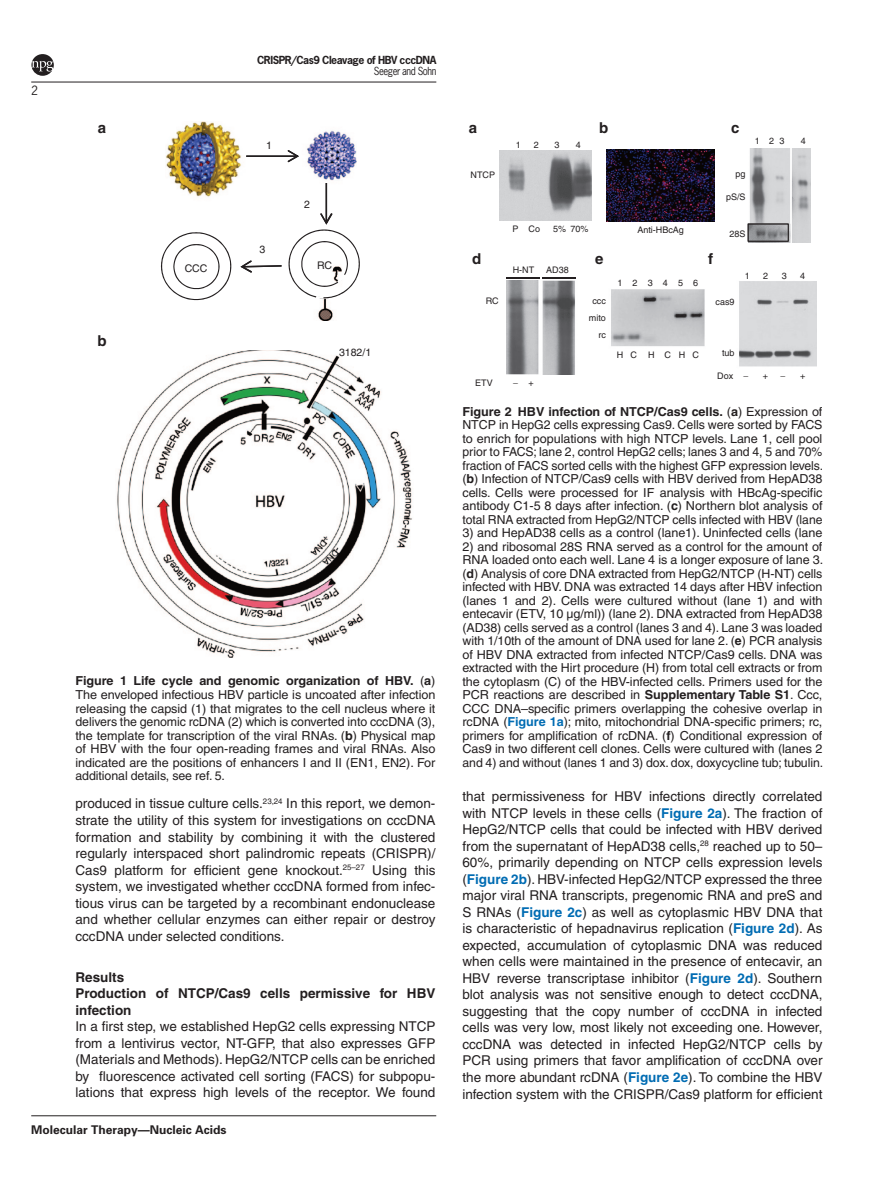
<style>
.page{position:relative;width:893px;height:1191px;background:#fff}
.page>*{position:absolute;margin:0;border:0;box-sizing:border-box;transform-origin:0 0}
.t1{font:700 15px "Helvetica";color:#231f20}
.t2{font:13.5px/16.5px "Helvetica";color:#231f20;text-align:justify}
.t3{font:700 13.5px/16.5px "Helvetica";color:#231f20}
.t4{font:12.3px/13.5px "Helvetica";letter-spacing:-.005em;color:#231f20;text-align:justify}
.t5{font:700 12px "Univers";color:#231f20}
.t6{font:12px "News Gothic";color:#231f20}
.t7{font:700 10.5px "News Gothic";letter-spacing:-.045em;color:#231f20}
.t8{font:10.5px "Helvetica";color:#231f20}
.t9{font:10.5px "News Gothic";letter-spacing:-.045em;color:#231f20;scale:.9 1}
.t10{font:9px/17px "Helvetica";color:#231f20;text-align:right}
.s1{font-weight:700}
.s2{font-weight:700;color:#006cb3}
</style>
<div class="page">
<hr style="left:31px;top:1115px;width:405px;height:1px;background:#231f20">
<hr style="left:31px;top:82px;width:405px;height:1px;background:#231f20">
<svg style="left:31px;top:54px;width:23px;height:22px"></svg>
<img style="left:117px;top:350px;width:295px;height:308px">
<img style="left:166px;top:122px;width:190px;height:198px">
<svg style="left:161px;top:232px;width:70px;height:68px"></svg>
<svg style="left:246px;top:150px;width:53px;height:12px"></svg>
<svg style="left:240px;top:260px;width:42px;height:13px"></svg>
<svg style="left:289px;top:183px;width:71px;height:115px"></svg>
<img style="left:507px;top:280px;width:309px;height:95px">
<img style="left:748px;top:148px;width:62px;height:95px">
<img style="left:499px;top:150px;width:93px;height:70px">
<hr style="left:507px;top:277px;width:33px;height:1px;background:#231f20">
<hr style="left:542px;top:277px;width:33px;height:1px;background:#231f20">
<svg style="left:748px;top:223px;width:41px;height:19px"></svg>
<img style="left:607px;top:149px;width:108px;height:72px">
<p class="t6" style="left:31px;top:82px;width:8px">2</p>
<p class="t1" style="left:98px;top:118px;width:10px">a</p>
<p class="t1" style="left:97px;top:331px;width:11px">b</p>
<p class="t7" style="left:257px;top:53px;width:181px">CRISPR/Cas9 Cleavage of HBV cccDNA</p>
<p class="t9" style="left:374px;top:65px;width:71px">Seeger and Sohn</p>
<p class="t8" style="left:266px;top:139px;width:7px">1</p>
<p class="t8" style="left:259px;top:244px;width:7px">3</p>
<p class="t8" style="left:304px;top:199px;width:7px">2</p>
<p class="t8" style="left:185px;top:262px;width:24px">CCC</p>
<p class="t8" style="left:317px;top:259px;width:17px">RC</p>
<p class="t8" style="left:339px;top:347px;width:34px">3182/1</p>
<p class="t4" style="left:75px;top:674px;width:362px"><span class="s1">Figure 1 Life cycle and genomic organization of HBV.</span> (<span class="s1">a</span>)<br>The enveloped infectious HBV particle is uncoated after infection releasing the capsid (1) that migrates to the cell nucleus where it delivers the genomic rcDNA (2) which is converted into cccDNA (3), the template for transcription of the viral RNAs. (<span class="s1">b</span>) Physical map of HBV with the four open-reading frames and viral RNAs. Also indicated are the positions of enhancers I and II (EN1, EN2). For additional details, see ref. 5.</p>
<p class="t2" style="left:75px;top:795px;width:362px">produced in tissue culture cells.<sup>23,24</sup> In this report, we demon&shy;strate the utility of this system for investigations on cccDNA formation and stability by combining it with the clustered regularly interspaced short palindromic repeats (CRISPR)/ Cas9 platform for efficient gene knockout.<sup>25–27</sup> Using this system, we investigated whether cccDNA formed from infec&shy;tious virus can be targeted by a recombinant endonuclease and whether cellular enzymes can either repair or destroy cccDNA under selected conditions.</p>
<p class="t3" style="left:75px;top:968px;width:361px">Results<br>Production of NTCP/Cas9 cells permissive for HBV infection</p>
<p class="t2" style="left:75px;top:1018px;width:361px">In a first step, we established HepG2 cells expressing NTCP from a lentivirus vector, NT-GFP, that also expresses GFP (Materials and Methods). HepG2/NTCP cells can be enriched by fluorescence activated cell sorting (FACS) for subpopu&shy;lations that express high levels of the receptor. We found</p>
<p class="t5" style="left:31px;top:1122px;width:197px">Molecular Therapy—Nucleic Acids</p>
<p class="t1" style="left:469px;top:118px;width:10px">a</p>
<p class="t1" style="left:599px;top:118px;width:11px">b</p>
<p class="t1" style="left:731px;top:118px;width:10px">c</p>
<p class="t10" style="left:471px;top:166px;width:26px">NTCP</p>
<p class="t10" style="left:516px;top:136px;width:7px">1</p>
<p class="t10" style="left:534px;top:136px;width:7px">2</p>
<p class="t10" style="left:554px;top:136px;width:7px">3</p>
<p class="t10" style="left:576px;top:136px;width:7px">4</p>
<p class="t10" style="left:512px;top:220px;width:29px">P Co</p>
<p class="t10" style="left:553px;top:220px;width:37px">5% 70%</p>
<p class="t10" style="left:637px;top:222px;width:48px">Anti-HBcAg</p>
<p class="t10" style="left:735px;top:165px;width:12px">pg</p>
<p class="t10" style="left:726px;top:189px;width:21px">pS/S</p>
<p class="t10" style="left:729px;top:226px;width:18px">28S</p>
<p class="t10" style="left:755px;top:133px;width:31px">1 23</p>
<p class="t10" style="left:801px;top:133px;width:7px">4</p>
<p class="t1" style="left:472px;top:250px;width:11px">d</p>
<p class="t1" style="left:595px;top:250px;width:10px">e</p>
<p class="t1" style="left:708px;top:250px;width:6px">f</p>
<p class="t10" style="left:513px;top:261px;width:23px">H-NT</p>
<p class="t10" style="left:546px;top:261px;width:24px">AD38</p>
<p class="t10" style="left:486px;top:292px;width:14px">RC</p>
<p class="t10" style="left:589px;top:293px;width:19px">ccc mito rc</p>
<p class="t10" style="left:617px;top:274px;width:82px">123456</p>
<p class="t10" style="left:617px;top:346px;width:84px">HC H CHC</p>
<p class="t10" style="left:716px;top:293px;width:21px">cas9</p>
<p class="t10" style="left:722px;top:344px;width:14px">tub</p>
<p class="t10" style="left:745px;top:267px;width:7px">1</p>
<p class="t10" style="left:763px;top:267px;width:7px">2</p>
<p class="t10" style="left:782px;top:267px;width:7px">3</p>
<p class="t10" style="left:800px;top:267px;width:7px">4</p>
<p class="t10" style="left:475px;top:374px;width:19px">ETV</p>
<p class="t10" style="left:513px;top:374px;width:22px">− +</p>
<p class="t10" style="left:717px;top:367px;width:33px">Dox −</p>
<p class="t10" style="left:763px;top:367px;width:7px">+</p>
<p class="t10" style="left:800px;top:367px;width:7px">+</p>
<p class="t4" style="left:462px;top:405px;width:362px"><span class="s1">Figure 2 HBV infection of NTCP/Cas9 cells.</span> (<span class="s1">a</span>) Expression of NTCP in HepG2 cells expressing Cas9. Cells were sorted by FACS to enrich for populations with high NTCP levels. Lane 1, cell pool prior to FACS; lane 2, control HepG2 cells; lanes 3 and 4, 5 and 70% fraction of FACS sorted cells with the highest GFP expression levels. (<span class="s1">b</span>) Infection of NTCP/Cas9 cells with HBV derived from HepAD38 cells. Cells were processed for IF analysis with HBcAg-specific antibody C1-5 8 days after infection. (<span class="s1">c</span>) Northern blot analysis of total RNA extracted from HepG2/NTCP cells infected with HBV (lane</p>
<p class="t4" style="left:462px;top:526px;width:361px">3) and HepAD38 cells as a control (lane1). Uninfected cells (lane</p>
<p class="t4" style="left:462px;top:540px;width:362px">2) and ribosomal 28S RNA served as a control for the amount of RNA loaded onto each well. Lane 4 is a longer exposure of lane 3. (<span class="s1">d</span>) Analysis of core DNA extracted from HepG2/NTCP (H-NT) cells infected with HBV. DNA was extracted 14 days after HBV infection (lanes 1 and 2). Cells were cultured without (lane 1) and with entecavir (ETV, 10 µg/ml)) (lane 2). DNA extracted from HepAD38 (AD38) cells served as a control (lanes 3 and 4). Lane 3 was loaded with 1/10th of the amount of DNA used for lane 2. (<span class="s1">e</span>) PCR analysis of HBV DNA extracted from infected NTCP/Cas9 cells. DNA was extracted with the Hirt procedure (H) from total cell extracts or from the cytoplasm (C) of the HBV-infected cells. Primers used for the PCR reactions are described in <span class="s1">Supplementary Table S1</span>. Ccc, CCC DNA–specific primers overlapping the cohesive overlap in rcDNA (<span class="s2">Figure 1a</span>); mito, mitochondrial DNA-specific primers; rc, primers for amplification of rcDNA. (<span class="s1">f</span>) Conditional expression of Cas9 in two different cell clones. Cells were cultured with (lanes 2 and 4) and without (lanes 1 and 3) dox. dox, doxycycline tub; tubulin.</p>
<p class="t2" style="left:462px;top:788px;width:362px">that permissiveness for HBV infections directly correlated with NTCP levels in these cells (<span class="s2">Figure 2a</span>). The fraction of HepG2/NTCP cells that could be infected with HBV derived from the supernatant of HepAD38 cells,<sup>28</sup> reached up to 50– 60%, primarily depending on NTCP cells expression levels (<span class="s2">Figure 2b</span>). HBV-infected HepG2/NTCP expressed the three major viral RNA transcripts, pregenomic RNA and preS and S RNAs (<span class="s2">Figure 2c</span>) as well as cytoplasmic HBV DNA that is characteristic of hepadnavirus replication (<span class="s2">Figure 2d</span>). As expected, accumulation of cytoplasmic DNA was reduced when cells were maintained in the presence of entecavir, an HBV reverse transcriptase inhibitor (<span class="s2">Figure 2d</span>). Southern blot analysis was not sensitive enough to detect cccDNA, suggesting that the copy number of cccDNA in infected cells was very low, most likely not exceeding one. However, cccDNA was detected in infected HepG2/NTCP cells by PCR using primers that favor amplification of cccDNA over the more abundant rcDNA (<span class="s2">Figure 2e</span>). To combine the HBV infection system with the CRISPR/Cas9 platform for efficient</p>
</div>
